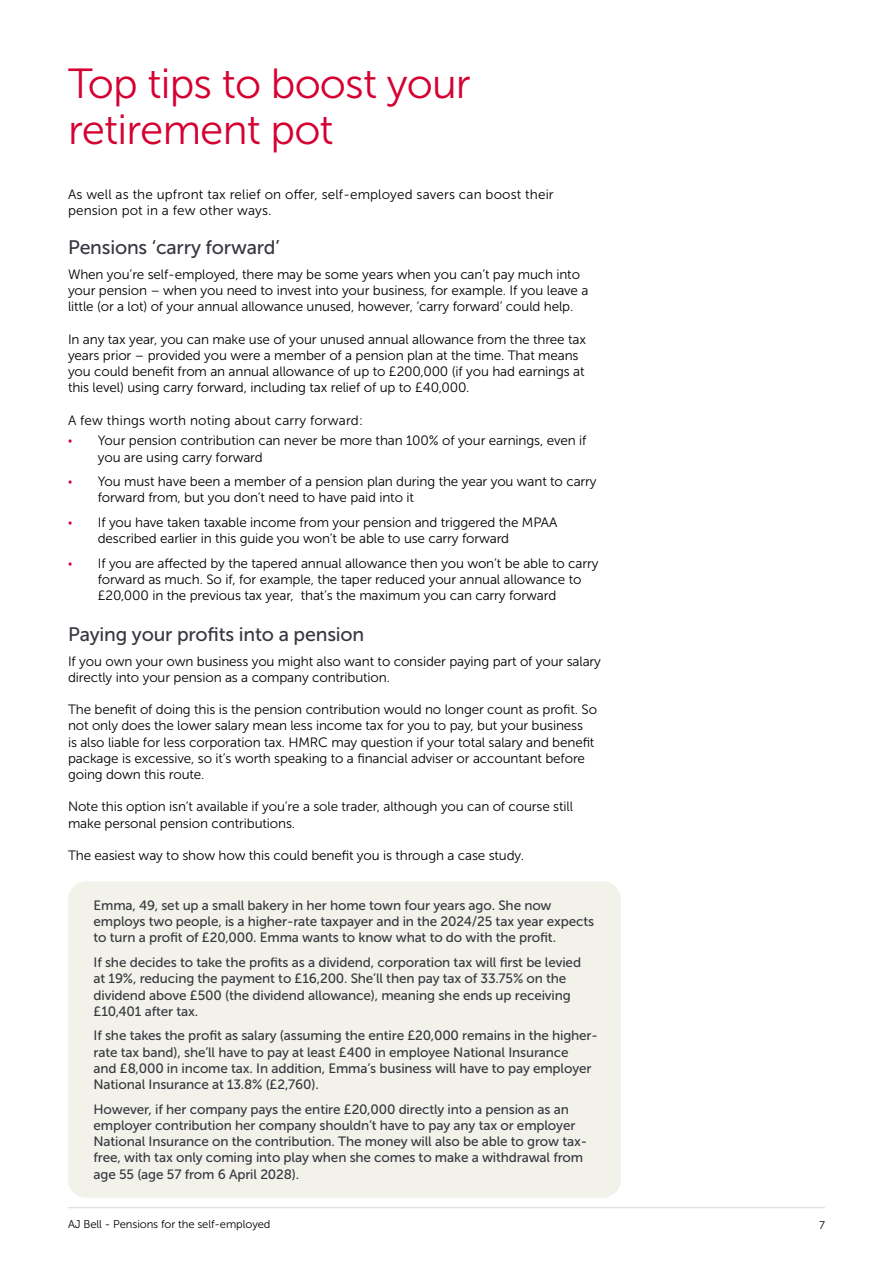
<style>
.page{position:relative;width:893px;height:1263px;background:#fff}
.page>*{position:absolute;margin:0;border:0;box-sizing:border-box;transform-origin:0 0}
.Museo_300_28pt_Red{font:42px/46.5px "Museo Sans 300";letter-spacing:-.02em;color:#d50032}
.Museo_500_13pt_grey{font:19.5px "Museo Sans 500";letter-spacing:-.01em;color:#373741}
.Museo_300_9pt_Black__body{font:13.5px/16.2px "Museo Sans 300";letter-spacing:-.01em;color:#000}
.Museo_500_9pt_grey{font:13.5px/16.2px "Museo Sans 500";letter-spacing:-.01em;color:#373741}
.Museo_300_9pt_Black__body-2{font:13.5px/16.2px "Museo Sans 300";letter-spacing:.01em;color:#000}
.t1{font:11.25px "Museo Sans 300";letter-spacing:-.01em;color:#000}
.s1{font-family:"Source Sans Pro";font-weight:300;font-size:15px;color:#d50032}
</style>
<div class="page">
<div style="left:68px;top:881px;width:553px;height:317px;background:#f2f2ea;border-radius:18px"></div>
<hr style="left:68px;top:1207px;width:757px;height:1px;background:#d7d7d9">
<p class="Museo_300_28pt_Red" style="left:68px;top:60px;width:404px">Top tips to boost your retirement pot</p>
<p class="Museo_300_9pt_Black__body-2" style="left:68px;top:186px;width:487px">As well as the upfront tax relief on offer, self-employed savers can boost their pension pot in a few other ways.</p>
<p class="Museo_500_13pt_grey" style="left:68px;top:237px;width:213px">Pensions ‘carry forward’</p>
<p class="Museo_300_9pt_Black__body" style="left:68px;top:266px;width:522px">When you’re self-employed, there may be some years when you can’t pay much into your pension – when you need to invest into your business, for example. If you leave a little (or a lot) of your annual allowance unused, however, ‘carry forward’ could help.</p>
<p class="Museo_300_9pt_Black__body" style="left:68px;top:331px;width:519px">In any tax year, you can make use of your unused annual allowance from the three tax years prior – provided you were a member of a pension plan at the time. That means you could benefit from an annual allowance of up to £200,000 (if you had earnings at this level) using carry forward, including tax relief of up to £40,000.</p>
<p class="Museo_300_9pt_Black__body-2" style="left:68px;top:412px;width:296px">A few things worth noting about carry forward:</p>
<p class="Museo_300_9pt_Black__body" style="left:98px;top:433px;width:490px;text-indent:-30px"><span class="s1">•</span> Your pension contribution can never be more than 100% of your earnings, even if you are using carry forward</p>
<p class="Museo_300_9pt_Black__body" style="left:98px;top:474px;width:500px;text-indent:-30px"><span class="s1">•</span> You must have been a member of a pension plan during the year you want to carry forward from, but you don’t need to have paid into it</p>
<p class="Museo_300_9pt_Black__body" style="left:98px;top:514px;width:461px;text-indent:-30px"><span class="s1">•</span> If you have taken taxable income from your pension and triggered the MPAA described earlier in this guide you won’t be able to use carry forward</p>
<p class="Museo_300_9pt_Black__body" style="left:98px;top:555px;width:502px;text-indent:-30px"><span class="s1">•</span> If you are affected by the tapered annual allowance then you won’t be able to carry forward as much. So if, for example, the taper reduced your annual allowance to £20,000 in the previous tax year, that’s the maximum you can carry forward</p>
<p class="Museo_500_13pt_grey" style="left:68px;top:623px;width:298px">Paying your profits into a pension</p>
<p class="Museo_300_9pt_Black__body" style="left:68px;top:653px;width:534px">If you own your own business you might also want to consider paying part of your salary directly into your pension as a company contribution.</p>
<p class="Museo_300_9pt_Black__body" style="left:68px;top:701px;width:531px">The benefit of doing this is the pension contribution would no longer count as profit. So not only does the lower salary mean less income tax for you to pay, but your business<br>is also liable for less corporation tax. HMRC may question if your total salary and benefit package is excessive, so it’s worth speaking to a financial adviser or accountant before going down this route.</p>
<p class="Museo_300_9pt_Black__body" style="left:68px;top:799px;width:506px">Note this option isn’t available if you’re a sole trader, although you can of course still make personal pension contributions.</p>
<p class="Museo_300_9pt_Black__body" style="left:68px;top:847px;width:458px">The easiest way to show how this could benefit you is through a case study.</p>
<p class="Museo_500_9pt_grey" style="left:94px;top:897px;width:502px">Emma, 49, set up a small bakery in her home town four years ago. She now employs two people, is a higher-rate taxpayer and in the 2024/25 tax year expects to turn a profit of £20,000. Emma wants to know what to do with the profit.</p>
<p class="Museo_500_9pt_grey" style="left:94px;top:954px;width:489px">If she decides to take the profits as a dividend, corporation tax will first be levied at 19%, reducing the payment to £16,200. She’ll then pay tax of 33.75% on the dividend above £500 (the dividend allowance), meaning she ends up receiving £10,401 after tax.</p>
<p class="Museo_500_9pt_grey" style="left:94px;top:1028px;width:506px">If she takes the profit as salary (assuming the entire £20,000 remains in the higher&shy;rate tax band), she’ll have to pay at least £400 in employee National Insurance<br>and £8,000 in income tax. In addition, Emma’s business will have to pay employer National Insurance at 13.8% (£2,760).</p>
<p class="Museo_500_9pt_grey" style="left:94px;top:1101px;width:495px">However, if her company pays the entire £20,000 directly into a pension as an employer contribution her company shouldn’t have to pay any tax or employer National Insurance on the contribution. The money will also be able to grow tax&shy;free, with tax only coming into play when she comes to make a withdrawal from age 55 (age 57 from 6 April 2028).</p>
<p class="t1" style="left:68px;top:1218px;width:204px">AJ Bell - Pensions for the self-employed</p>
<p class="t1" style="left:819px;top:1219px;width:7px">7</p>
</div>
